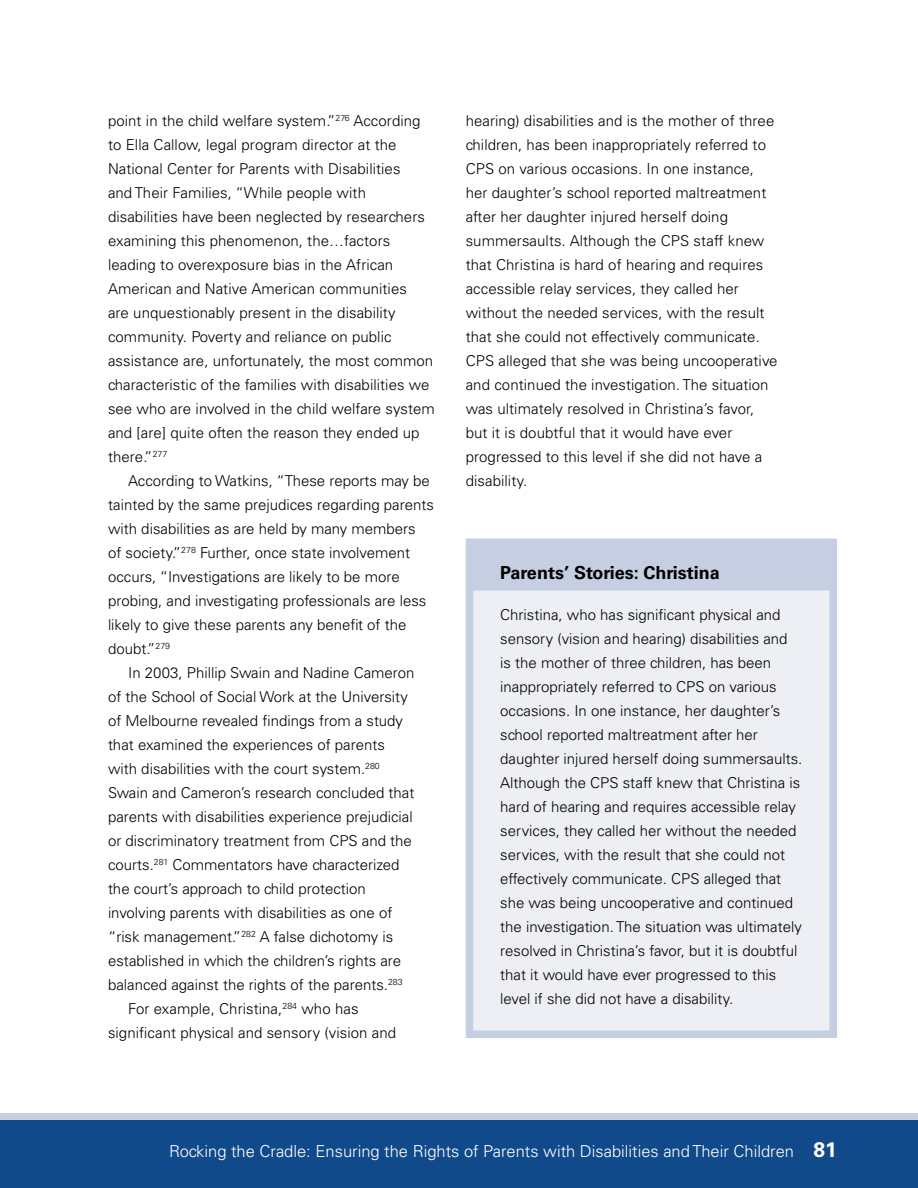
<style>
.page{position:relative;width:918px;height:1188px;background:#fff}
.page>*{position:absolute;margin:0;border:0;box-sizing:border-box;transform-origin:0 0}
.side_bar_head{font:700 18px "Univers LT Std";color:#000}
.t1{font:300 16.5px "Univers LT Std";color:#fff}
.TXI{font:300 15px/24px "Univers LT Std";letter-spacing:.005em;color:#000}
.side_bar_body{font:300 15px/24px "Univers LT Std";color:#000}
.s1{font-weight:700;font-size:21px}
</style>
<div class="page">
<div style="left:470px;top:542px;width:363px;height:492px;background:#edeff5"></div>
<div style="left:466px;top:546px;width:370px;height:45px;background:#c5cfe1"></div>
<div style="left:466px;top:539px;width:371px;height:499px;border:8px solid #c5cfe1"></div>
<div style="left:0;top:1114px;width:918px;height:6px;background:#c5cfe1"></div>
<div style="left:0;top:1120px;width:918px;height:68px;background:#114a8a"></div>
<p class="TXI" style="left:108px;top:108px;width:328px">point in the child welfare system.”<sup>276</sup> According to Ella Callow, legal program director at the National Center for Parents with Disabilities<br>and Their Families, “While people with disabilities have been neglected by researchers examining this phenomenon, the…factors leading to overexposure bias in the African American and Native American communities<br>are unquestionably present in the disability community. Poverty and reliance on public assistance are, unfortunately, the most common characteristic of the families with disabilities we see who are involved in the child welfare system and [are] quite often the reason they ended up there.”<sup>277</sup></p>
<p class="TXI" style="left:108px;top:468px;width:327px;text-indent:20px">According to Watkins, “These reports may be tainted by the same prejudices regarding parents with disabilities as are held by many members<br>of society.”<sup>278</sup> Further, once state involvement occurs, “Investigations are likely to be more probing, and investigating professionals are less likely to give these parents any benefit of the doubt.”<sup>279</sup></p>
<p class="TXI" style="left:108px;top:660px;width:308px;text-indent:20px">In 2003, Phillip Swain and Nadine Cameron of the School of Social Work at the University of Melbourne revealed findings from a study that examined the experiences of parents with disabilities with the court system.<sup>280<br></sup>Swain and Cameron’s research concluded that parents with disabilities experience prejudicial or discriminatory treatment from CPS and the courts.<sup>281</sup> Commentators have characterized the court’s approach to child protection involving parents with disabilities as one of “risk management.”<sup>282</sup> A false dichotomy is established in which the children’s rights are balanced against the rights of the parents.<sup>283</sup></p>
<p class="TXI" style="left:108px;top:996px;width:290px;text-indent:20px">For example, Christina,<sup>284</sup> who has significant physical and sensory (vision and</p>
<p class="TXI" style="left:466px;top:108px;width:313px">hearing) disabilities and is the mother of three children, has been inappropriately referred to CPS on various occasions. In one instance, her daughter’s school reported maltreatment after her daughter injured herself doing summersaults. Although the CPS staff knew that Christina is hard of hearing and requires accessible relay services, they called her without the needed services, with the result that she could not effectively communicate.<br>CPS alleged that she was being uncooperative and continued the investigation. The situation was ultimately resolved in Christina’s favor, but it is doubtful that it would have ever progressed to this level if she did not have a disability.</p>
<h4 class="side_bar_head" style="left:500px;top:562px;width:221px">Parents’ Stories: Christina</h4>
<p class="side_bar_body" style="left:500px;top:602px;width:304px">Christina, who has significant physical and sensory (vision and hearing) disabilities and<br>is the mother of three children, has been inappropriately referred to CPS on various occasions. In one instance, her daughter’s school reported maltreatment after her daughter injured herself doing summersaults.<br>Although the CPS staff knew that Christina is hard of hearing and requires accessible relay services, they called her without the needed services, with the result that she could not effectively communicate. CPS alleged that she was being uncooperative and continued the investigation. The situation was ultimately resolved in Christina’s favor, but it is doubtful that it would have ever progressed to this level if she did not have a disability.</p>
<p class="t1" style="left:169px;top:1141px;width:669px">Rocking the Cradle: Ensuring the Rights of Parents with Disabilities and Their Children <span class="s1">81</span></p>
</div>
